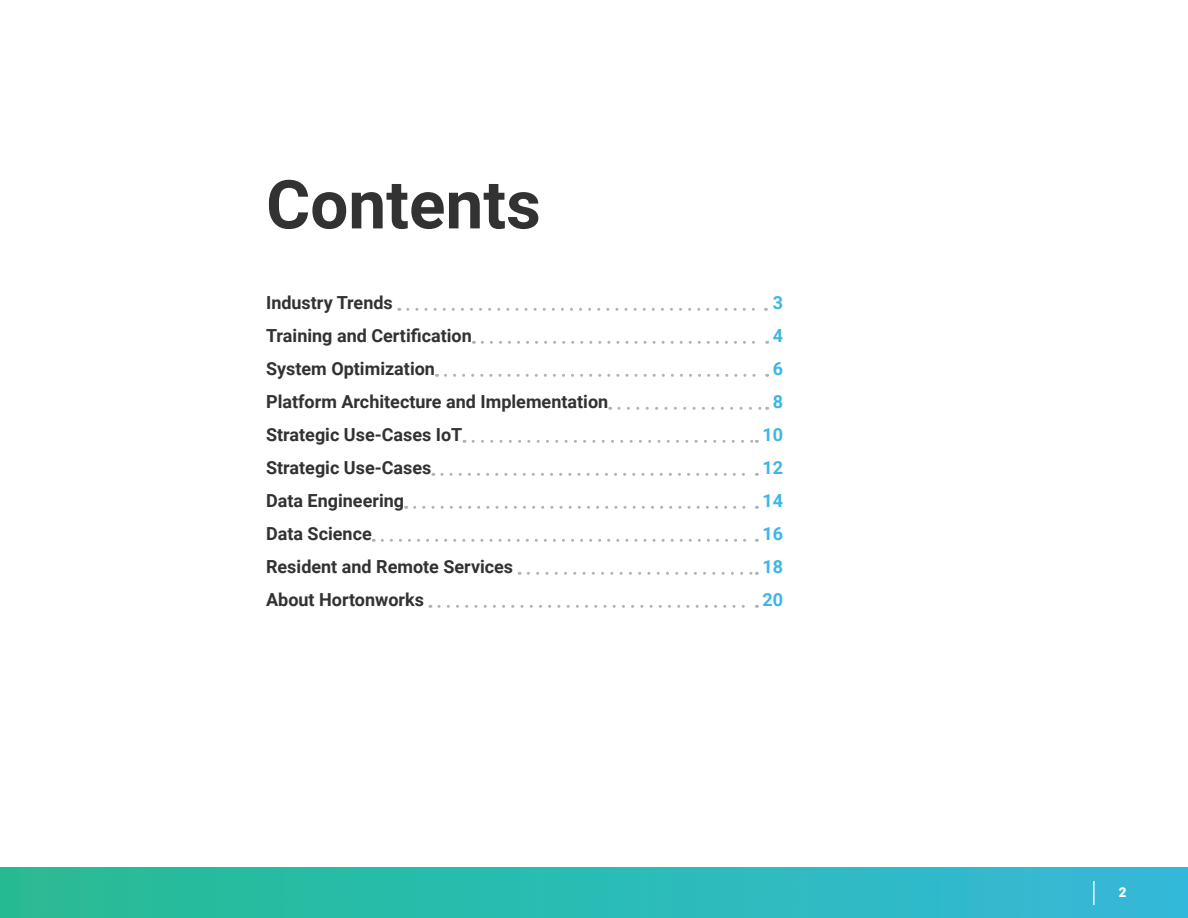
<style>
.page{position:relative;width:1188px;height:918px;background:#fff}
.page>*{position:absolute;margin:0;border:0;box-sizing:border-box;transform-origin:0 0}
.t1{font:700 67.5px "Roboto";color:#313231}
.t2{font:700 18px "Roboto";color:#313231}
.t3{font:700 18px "Roboto";color:#3db6e6}
.t4{font:900 13.5px "Roboto";color:#fff}
</style>
<div class="page">
<img style="left:0;top:867px;width:1188px;height:51px">
<hr style="left:1093px;top:881px;width:2px;height:24px;background:#fff">
<svg style="left:408px;top:308px;width:358px;height:3px"></svg>
<svg style="left:482px;top:341px;width:286px;height:3px"></svg>
<svg style="left:445px;top:374px;width:323px;height:3px"></svg>
<svg style="left:619px;top:407px;width:149px;height:3px"></svg>
<svg style="left:473px;top:440px;width:284px;height:3px"></svg>
<svg style="left:442px;top:473px;width:315px;height:3px"></svg>
<svg style="left:415px;top:506px;width:342px;height:3px"></svg>
<svg style="left:382px;top:539px;width:375px;height:3px"></svg>
<svg style="left:528px;top:572px;width:229px;height:3px"></svg>
<svg style="left:439px;top:605px;width:318px;height:3px"></svg>
<h1 class="t1" style="left:266px;top:157px;width:276px">Contents</h1>
<p class="t2" style="left:266px;top:290px;width:128px">Industry Trends</p>
<p class="t3" style="left:773px;top:290px;width:12px">3</p>
<p class="t2" style="left:266px;top:323px;width:207px">Training and Certification</p>
<p class="t3" style="left:773px;top:323px;width:12px">4</p>
<p class="t2" style="left:266px;top:356px;width:170px">System Optimization</p>
<p class="t3" style="left:773px;top:356px;width:12px">6</p>
<p class="t2" style="left:266px;top:389px;width:344px">Platform Architecture and Implementation</p>
<p class="t3" style="left:773px;top:389px;width:12px">8</p>
<p class="t2" style="left:266px;top:422px;width:198px">Strategic Use-Cases IoT</p>
<p class="t3" style="left:762px;top:422px;width:22px">10</p>
<p class="t2" style="left:266px;top:455px;width:167px">Strategic Use-Cases</p>
<p class="t3" style="left:762px;top:455px;width:22px">12</p>
<p class="t2" style="left:266px;top:488px;width:140px">Data Engineering</p>
<p class="t3" style="left:762px;top:488px;width:22px">14</p>
<p class="t2" style="left:266px;top:521px;width:107px">Data Science</p>
<p class="t3" style="left:762px;top:521px;width:22px">16</p>
<p class="t2" style="left:266px;top:554px;width:249px">Resident and Remote Services</p>
<p class="t3" style="left:762px;top:554px;width:22px">18</p>
<p class="t2" style="left:266px;top:587px;width:159px">About Hortonworks</p>
<p class="t3" style="left:762px;top:587px;width:22px">20</p>
<p class="t4" style="left:1119px;top:883px;width:9px">2</p>
</div>
